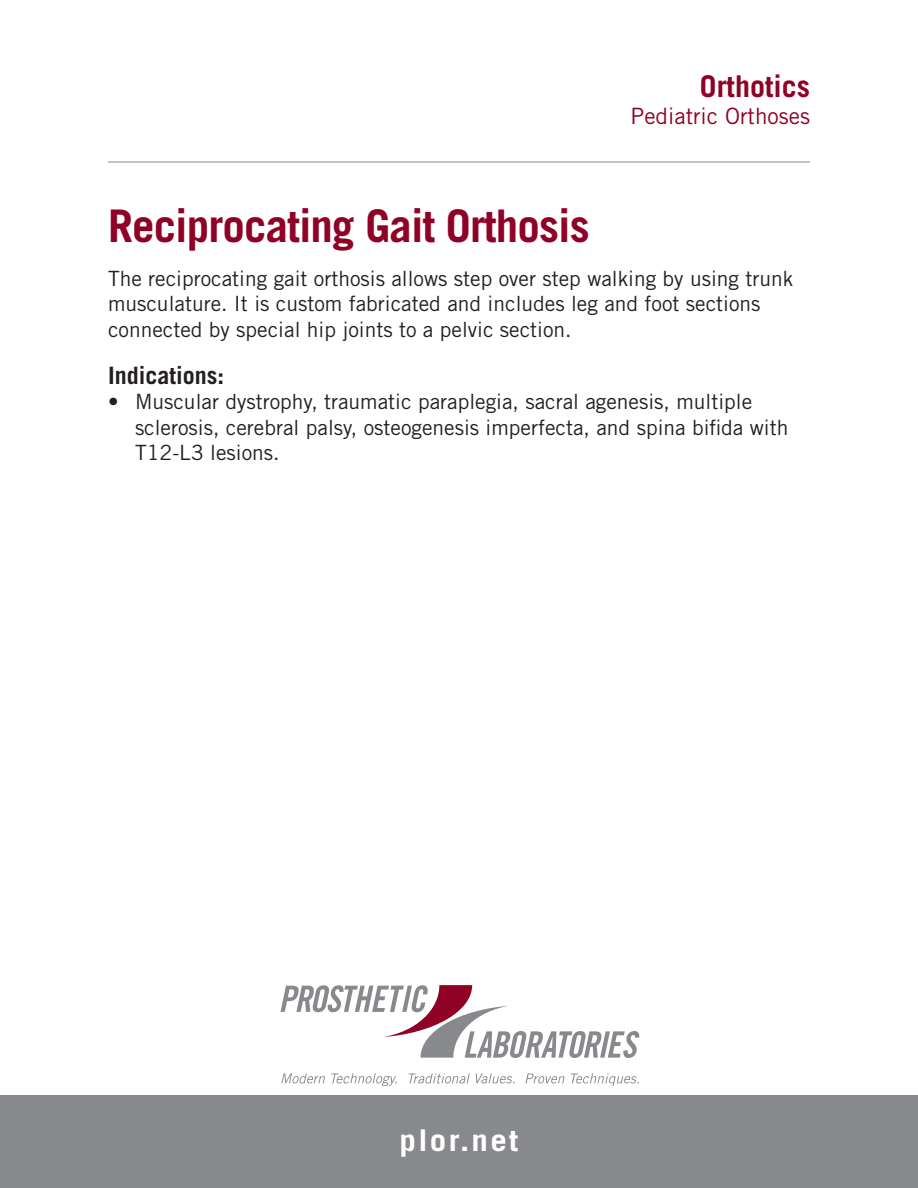
<style>
.page{position:relative;width:918px;height:1188px;background:#fff}
.page>*{position:absolute;margin:0;border:0;box-sizing:border-box;transform-origin:0 0}
.Product_Name{font:700 45px "Trade Gothic";letter-spacing:-.02em;color:#900126}
.t1{font:700 30px "Trade Gothic";color:#900126}
.t2{font:700 30px "Trade Gothic";letter-spacing:.07em;color:#fff;scale:1.1 1}
.Indications_Headline{font:700 24px "Trade Gothic";color:#231f20}
.t3{font:22.5px "Trade Gothic";color:#900126}
.Body_Copy{font:21px/25.5px "Trade Gothic";color:#231f20}
</style>
<div class="page">
<svg style="left:280px;top:985px;width:360px;height:73px"></svg>
<svg style="left:281px;top:1073px;width:44px;height:11px"></svg>
<svg style="left:331px;top:1073px;width:66px;height:13px"></svg>
<svg style="left:409px;top:1073px;width:61px;height:11px"></svg>
<svg style="left:476px;top:1073px;width:39px;height:11px"></svg>
<svg style="left:525px;top:1073px;width:40px;height:11px"></svg>
<svg style="left:571px;top:1073px;width:68px;height:13px"></svg>
<div style="left:0;top:1095px;width:918px;height:93px;background:#87898c"></div>
<hr style="left:108px;top:162px;width:702px;height:1px;background:#87898c">
<p class="t1" style="left:700px;top:68px;width:112px">Orthotics</p>
<p class="t3" style="left:631px;top:103px;width:181px">Pediatric Orthoses</p>
<p class="Product_Name" style="left:108px;top:198px;width:483px">Reciprocating Gait Orthosis</p>
<p class="Body_Copy" style="left:108px;top:265px;width:687px">The reciprocating gait orthosis allows step over step walking by using trunk musculature. It is custom fabricated and includes leg and foot sections connected by special hip joints to a pelvic section.</p>
<p class="Indications_Headline" style="left:108px;top:361px;width:118px">Indications:</p>
<p class="Body_Copy" style="left:135px;top:389px;width:655px;text-indent:-27px">• Muscular dystrophy, traumatic paraplegia, sacral agenesis, multiple sclerosis, cerebral palsy, osteogenesis imperfecta, and spina bifida with<br>T12-L3 lesions.</p>
<p class="t2" style="left:400px;top:1121px;width:110px">plor.net</p>
</div>
